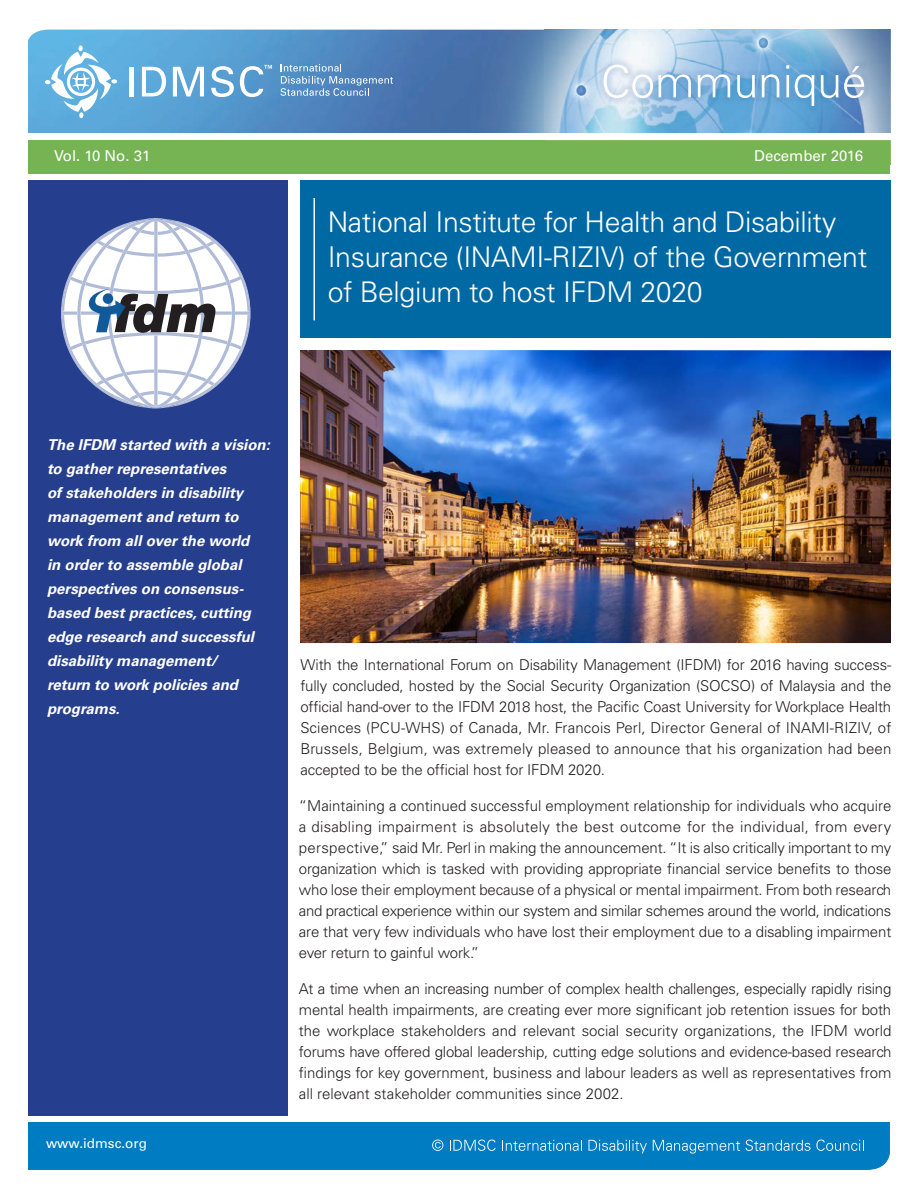
<style>
.page{position:relative;width:918px;height:1188px;background:#fff}
.page>*{position:absolute;margin:0;border:0;box-sizing:border-box;transform-origin:0 0}
.t1{font:700 condensed 38.85px "Univers";letter-spacing:.025em;color:#fff;scale:.91 1}
.t2{font:300 28.5px/34.8px "Univers";letter-spacing:-.01em;color:#fff}
.t3{font:300 15px/21px "Univers";color:#231f20;text-align:justify}
.t4{font:italic 700 15px/24px "Univers";color:#fff}
.t5{font:15px "Univers";color:#fff}
.t6{font:13.5px "Univers";color:#fff}
</style>
<div class="page">
<img style="left:28px;top:118px;width:517px;height:15px">
<div style="left:27px;top:140px;width:865px;height:33px;background:#75b353"></div>
<svg style="left:28px;top:29px;width:517px;height:89px;background:#6199c9"></svg>
<hr style="left:891px;top:20px;width:4px;height:1150px;background:#fff">
<div style="left:28px;top:1122px;width:862px;height:48px;background:#007cc2"></div>
<img style="left:545px;top:29px;width:346px;height:104px">
<img style="left:545px;top:140px;width:346px;height:24px">
<svg style="left:604px;top:65px;width:87px;height:33px"></svg>
<svg style="left:698px;top:74px;width:32px;height:23px"></svg>
<svg style="left:737px;top:75px;width:18px;height:23px"></svg>
<svg style="left:762px;top:74px;width:17px;height:23px"></svg>
<hr style="left:786px;top:75px;width:3px;height:22px;background:#fff">
<svg style="left:786px;top:65px;width:3px;height:4px"></svg>
<svg style="left:795px;top:74px;width:19px;height:32px"></svg>
<svg style="left:821px;top:66px;width:43px;height:32px"></svg>
<div style="left:300px;top:176px;width:591px;height:162px;background:#0068a3"></div>
<hr style="left:314px;top:198px;width:1px;height:122px;background:#fff">
<div style="left:3px;top:174px;width:915px;height:6px;background:#fff"></div>
<div style="left:27px;top:180px;width:261px;height:941px;background:#253f8e"></div>
<img style="left:300px;top:350px;width:591px;height:293px">
<div style="left:21px;top:1116px;width:897px;height:6px;background:#fff"></div>
<svg style="left:61px;top:218px;width:190px;height:191px"></svg>
<div style="left:103px;top:293px;width:10px;height:11px;background:#105a99;border-radius:50%"></div>
<p class="t5" style="left:54px;top:147px;width:98px">Vol. 10 No. 31</p>
<p class="t5" style="left:754px;top:147px;width:110px">December 2016</p>
<p class="t2" style="left:328px;top:205px;width:541px">National Institute for Health and Disability<br>Insurance (INAMI-RIZIV) of the Government of Belgium to host IFDM 2020</p>
<p class="t1" style="left:260px;top:272px;width:474px">INTERNATIONAL FORUM ON</p>
<p class="t4" style="left:47px;top:433px;width:224px">The IFDM started with a vision: to gather representatives</p>
<p class="t4" style="left:47px;top:481px;width:198px">of stakeholders in disability management and return to</p>
<p class="t4" style="left:47px;top:529px;width:204px">work from all over the world</p>
<p class="t4" style="left:47px;top:553px;width:196px">in order to assemble global</p>
<p class="t4" style="left:47px;top:577px;width:209px">perspectives on consensus&shy;based best practices, cutting edge research and successful disability management/</p>
<p class="t4" style="left:47px;top:673px;width:192px">return to work policies and</p>
<p class="t4" style="left:47px;top:697px;width:74px">programs.</p>
<p class="t6" style="left:46px;top:1136px;width:102px">www.idmsc.org</p>
<p class="t3" style="left:300px;top:654px;width:593px">With the International Forum on Disability Management (IFDM) for 2016 having success&shy;fully concluded, hosted by the Social Security Organization (SOCSO) of Malaysia and the official hand-over to the IFDM 2018 host, the Pacific Coast University for Workplace Health Sciences (PCU-WHS) of Canada, Mr. Francois Perl, Director General of INAMI-RIZIV, of Brussels, Belgium, was extremely pleased to announce that his organization had been accepted to be the official host for IFDM 2020.</p>
<p class="t3" style="left:299px;top:795px;width:594px">“Maintaining a continued successful employment relationship for individuals who acquire a disabling impairment is absolutely the best outcome for the individual, from every</p>
<p class="t3" style="left:299px;top:837px;width:594px">perspective,” said Mr. Perl in making the announcement. “It is also critically important to my organization which is tasked with providing appropriate financial service benefits to those who lose their employment because of a physical or mental impairment. From both research and practical experience within our system and similar schemes around the world, indications</p>
<p class="t3" style="left:299px;top:921px;width:594px">are that very few individuals who have lost their employment due to a disabling impairment ever return to gainful work.”</p>
<p class="t3" style="left:299px;top:978px;width:594px">At a time when an increasing number of complex health challenges, especially rapidly rising mental health impairments, are creating ever more significant job retention issues for both the workplace stakeholders and relevant social security organizations, the IFDM world forums have offered global leadership, cutting edge solutions and evidence-based research findings for key government, business and labour leaders as well as representatives from all relevant stakeholder communities since 2002.</p>
</div>
